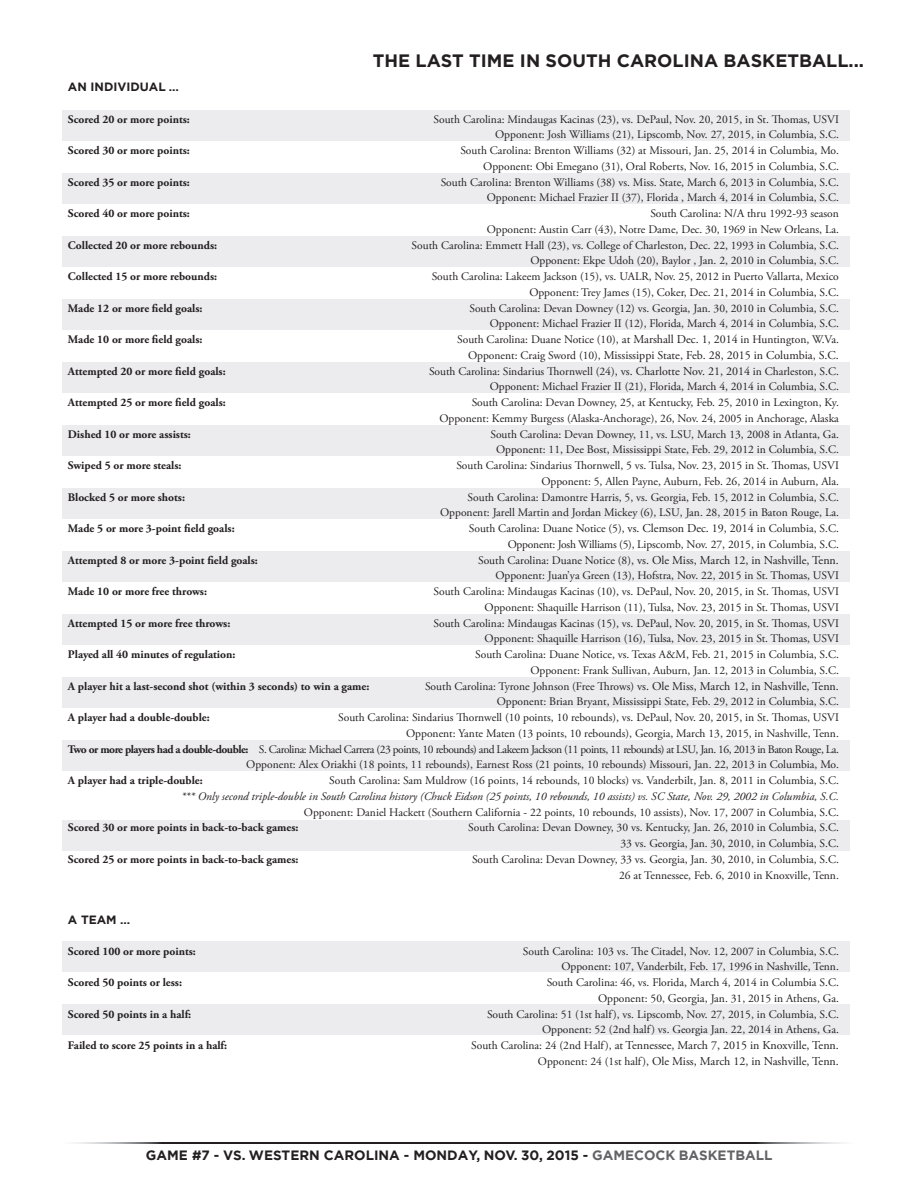
<style>
.page{position:relative;width:918px;height:1188px;background:#fff}
.page>*{position:absolute;margin:0;border:0;box-sizing:border-box;transform-origin:0 0}
.t1{font:700 18px "Gotham";color:#231f20}
.t2{font:700 13.5px "Gotham";color:#231f20}
.t3{font:12px/15.8px "Adobe Garamond Pro";color:#231f20;text-align:right}
.t4{font:700 12px "Gotham";color:#231f20}
.t5{font:11.55px/15.8px "Adobe Garamond Pro";color:#231f20;text-align:right}
.t6{font:700 11.55px "Adobe Garamond Pro";color:#231f20}
.t7{font:italic 11.55px "Adobe Garamond Pro";color:#231f20}
.s1{font-size:12px}
.s2{font-size:11.55px}
.s3{font-weight:700}
.s4{color:#636366}
</style>
<div class="page">
<img style="left:74px;top:1142px;width:769px;height:2px">
<div style="left:62px;top:111px;width:788px;height:30px;background:#ececee"></div>
<div style="left:62px;top:174px;width:788px;height:30px;background:#ececee"></div>
<div style="left:62px;top:237px;width:788px;height:30px;background:#ececee"></div>
<div style="left:62px;top:300px;width:788px;height:30px;background:#ececee"></div>
<div style="left:62px;top:363px;width:788px;height:30px;background:#ececee"></div>
<div style="left:62px;top:426px;width:788px;height:30px;background:#ececee"></div>
<div style="left:62px;top:489px;width:788px;height:30px;background:#ececee"></div>
<div style="left:62px;top:552px;width:788px;height:30px;background:#ececee"></div>
<div style="left:62px;top:615px;width:788px;height:30px;background:#ececee"></div>
<div style="left:62px;top:678px;width:788px;height:30px;background:#ececee"></div>
<div style="left:62px;top:741px;width:788px;height:30px;background:#ececee"></div>
<div style="left:62px;top:820px;width:788px;height:30px;background:#ececee"></div>
<div style="left:62px;top:942px;width:788px;height:30px;background:#ececee"></div>
<div style="left:62px;top:1005px;width:788px;height:30px;background:#ececee"></div>
<h1 class="t1" style="left:373px;top:50px;width:493px">THE LAST TIME IN SOUTH CAROLINA BASKETBALL...</h1>
<p class="t4" style="left:68px;top:79px;width:113px">AN INDIVIDUAL …</p>
<p class="t6" style="left:68px;top:112px;width:123px">Scored 20 or more points:</p>
<p class="t5" style="left:434px;top:111px;width:407px">South Carolina: Mindaugas Kacinas (23), vs. DePaul, Nov. 20, 2015, in St. Thomas, USVI<br>Opponent: Josh Williams (21), Lipscomb, Nov. 27, 2015, in Columbia, S.C.</p>
<p class="t6" style="left:68px;top:144px;width:123px">Scored 30 or more points:</p>
<p class="t5" style="left:460px;top:143px;width:380px">South Carolina: Brenton Williams (32) at Missouri, Jan. 25, 2014 in Columbia, Mo.<br>Opponent: Obi Emegano (31), Oral Roberts, Nov. 16, 2015 in Columbia, S.C.</p>
<p class="t6" style="left:68px;top:175px;width:123px">Scored 35 or more points:</p>
<p class="t5" style="left:441px;top:174px;width:400px">South Carolina: Brenton Williams (38) vs. Miss. State, March 6, 2013 in Columbia, S.C.<br>Opponent: Michael Frazier II (37), Florida , March 4, 2014 in Columbia, S.C.</p>
<p class="t6" style="left:68px;top:207px;width:123px">Scored 40 or more points:</p>
<p class="t5" style="left:487px;top:206px;width:354px">South Carolina: N/A thru 1992-93 season<br>Opponent: Austin Carr (43), Notre Dame, Dec. 30, 1969 in New Orleans, La.</p>
<p class="t6" style="left:68px;top:238px;width:151px">Collected 20 or more rebounds:</p>
<p class="t5" style="left:412px;top:237px;width:429px">South Carolina: Emmett Hall (23), vs. College of Charleston, Dec. 22, 1993 in Columbia, S.C.<br>Opponent: Ekpe Udoh (20), Baylor , Jan. 2, 2010 in Columbia, S.C.</p>
<p class="t6" style="left:68px;top:270px;width:151px">Collected 15 or more rebounds:</p>
<p class="t5" style="left:432px;top:269px;width:409px">South Carolina: Lakeem Jackson (15), vs. UALR, Nov. 25, 2012 in Puerto Vallarta, Mexico<br>Opponent: Trey James (15), Coker, Dec. 21, 2014 in Columbia, S.C.</p>
<p class="t6" style="left:68px;top:301px;width:136px">Made 12 or more field goals:</p>
<p class="t5" style="left:470px;top:300px;width:371px">South Carolina: Devan Downey (12) vs. Georgia, Jan. 30, 2010 in Columbia, S.C.<br>Opponent: Michael Frazier II (12), Florida, March 4, 2014 in Columbia, S.C.</p>
<p class="t6" style="left:68px;top:333px;width:136px">Made 10 or more field goals:</p>
<p class="t5" style="left:457px;top:332px;width:383px">South Carolina: Duane Notice (10)<span class="s1">, at Marshall Dec. 1, 2014</span> in Huntington, W.Va.</p>
<p class="t3" style="left:468px;top:348px;width:372px"><span class="s2">Opponent: Craig Sword (10),</span> Mississippi State, Feb. 28, 2015 in Columbia, S.C.</p>
<p class="t6" style="left:68px;top:364px;width:159px">Attempted 20 or more field goals:</p>
<p class="t5" style="left:429px;top:363px;width:411px">South Carolina: Sindarius Thornwell (24)<span class="s1">, vs. Charlotte Nov. 21, 2014</span> in Charleston, S.C.<br>Opponent: Michael Frazier II (21), Florida, March 4, 2014 in Columbia, S.C.</p>
<p class="t6" style="left:68px;top:396px;width:159px">Attempted 25 or more field goals:</p>
<p class="t5" style="left:439px;top:395px;width:401px">South Carolina: Devan Downey, 25, at Kentucky, Feb. 25, 2010 in Lexington, Ky.<br>Opponent: Kemmy Burgess (Alaska-Anchorage), 26, Nov. 24, 2005 in Anchorage, Alaska</p>
<p class="t6" style="left:68px;top:427px;width:125px">Dished 10 or more assists:</p>
<p class="t5" style="left:490px;top:426px;width:350px;text-align:center">South Carolina: Devan Downey, 11, vs. LSU, March 13, 2008 in Atlanta, Ga.<br>Opponent: 11, Dee Bost, Mississippi State, Feb. 29, 2012 in Columbia, S.C.</p>
<p class="t6" style="left:68px;top:459px;width:115px">Swiped 5 or more steals:</p>
<p class="t5" style="left:456px;top:458px;width:384px">South Carolina: Sindarius Thornwell, 5 vs. Tulsa, Nov. 23, 2015 in St. Thomas, USVI<br>Opponent: 5, Allen Payne, Auburn, Feb. 26, 2014 in Auburn, Ala.</p>
<p class="t6" style="left:68px;top:490px;width:119px">Blocked 5 or more shots:</p>
<p class="t5" style="left:440px;top:489px;width:400px">South Carolina: Damontre Harris, 5, vs. Georgia, Feb. 15, 2012 in Columbia, S.C.<br>Opponent: Jarell Martin and Jordan Mickey (6), LSU, Jan. 28, 2015 in Baton Rouge, La.</p>
<p class="t6" style="left:68px;top:522px;width:168px">Made 5 or more 3-point field goals:</p>
<p class="t5" style="left:469px;top:521px;width:372px">South Carolina: Duane Notice (5), <span class="s1">vs. Clemson Dec. 19, 2014</span> in Columbia, S.C.<br>Opponent: Josh Williams (5), Lipscomb, Nov. 27, 2015, in Columbia, S.C.</p>
<p class="t6" style="left:68px;top:553px;width:192px">Attempted 8 or more 3-point field goals:</p>
<p class="t3" style="left:478px;top:552px;width:362px"><span class="s2">South Carolina: Duane Notice (8)</span>, vs. Ole Miss, March 12, in Nashville, Tenn.</p>
<p class="t5" style="left:495px;top:568px;width:345px">Opponent: Juan’ya Green (13), Hofstra, Nov. 22, 2015 in St. Thomas, USVI</p>
<p class="t6" style="left:68px;top:585px;width:141px">Made 10 or more free throws:</p>
<p class="t5" style="left:434px;top:584px;width:407px">South Carolina: Mindaugas Kacinas (10), vs. DePaul, Nov. 20, 2015, in St. Thomas, USVI<br>Opponent: Shaquille Harrison (11), Tulsa, Nov. 23, 2015 in St. Thomas, USVI</p>
<p class="t6" style="left:68px;top:616px;width:164px">Attempted 15 or more free throws:</p>
<p class="t5" style="left:434px;top:615px;width:407px">South Carolina: Mindaugas Kacinas (15), vs. DePaul, Nov. 20, 2015, in St. Thomas, USVI<br>Opponent: Shaquille Harrison (16), Tulsa, Nov. 23, 2015 in St. Thomas, USVI</p>
<p class="t6" style="left:68px;top:648px;width:169px">Played all 40 minutes of regulation:</p>
<p class="t5" style="left:475px;top:647px;width:365px">South Carolina: Duane Notice, vs. Texas A&amp;M, Feb. 21, 2015 in Columbia, S.C.<br>Opponent: Frank Sullivan, Auburn, Jan. 12, 2013 in Columbia, S.C.</p>
<p class="t6" style="left:68px;top:679px;width:303px">A player hit a last-second shot (within 3 seconds) to win a game:</p>
<p class="t5" style="left:425px;top:678px;width:415px">South Carolina: Tyrone Johnson (Free Throws) <span class="s1">vs. Ole Miss, March 12, in Nashville, Tenn.<br></span>Opponent: Brian Bryant, Mississippi State, Feb. 29, 2012 in Columbia, S.C.</p>
<p class="t6" style="left:68px;top:711px;width:143px">A player had a double-double:</p>
<p class="t5" style="left:68px;top:710px;width:773px">South Carolina: Sindarius Thornwell (10 points, 10 rebounds), vs. DePaul, Nov. 20, 2015, in St. Thomas, USVI<br>Opponent: Yante Maten (13 points, 10 rebounds), Georgia, March 13, 2015, in Nashville, Tenn.<br><span class="s3">Two or more players had a double-double:</span> S. Carolina: Michael Carrera (23 points, 10 rebounds) and Lakeem Jackson (11 points, 11 rebounds) at LSU, Jan. 16, 2013 in Baton Rouge, La.<br>Opponent: Alex Oriakhi (18 points, 11 rebounds), Earnest Ross (21 points, 10 rebounds) Missouri, Jan. 22, 2013 in Columbia, Mo.</p>
<p class="t6" style="left:68px;top:774px;width:136px">A player had a triple-double:</p>
<p class="t5" style="left:329px;top:773px;width:511px">South Carolina: Sam Muldrow (16 points, 14 rebounds, 10 blocks) vs. Vanderbilt, Jan. 8, 2011 in Columbia, S.C.</p>
<p class="t7" style="left:181px;top:789px;width:659px">*** Only second triple-double in South Carolina history (Chuck Eidson (25 points, 10 rebounds, 10 assists) vs. SC State, Nov. 29, 2002 in Columbia, S.C.</p>
<p class="t5" style="left:304px;top:804px;width:537px">Opponent: Daniel Hackett (Southern California - 22 points, 10 rebounds, 10 assists), Nov. 17, 2007 in Columbia, S.C.</p>
<p class="t6" style="left:68px;top:821px;width:232px">Scored 30 or more points in back-to-back games:</p>
<p class="t5" style="left:468px;top:820px;width:372px">South Carolina: Devan Downey, 30 vs. Kentucky, Jan. 26, 2010 in Columbia, S.C.<br>33 vs. Georgia, Jan. 30, 2010, in Columbia, S.C.</p>
<p class="t6" style="left:68px;top:852px;width:232px">Scored 25 or more points in back-to-back games:</p>
<p class="t5" style="left:472px;top:852px;width:368px">South Carolina: Devan Downey, 33 vs. Georgia, Jan. 30, 2010, in Columbia, S.C.<br>26 at Tennessee, Feb. 6, 2010 in Knoxville, Tenn.</p>
<p class="t4" style="left:68px;top:912px;width:64px">A TEAM …</p>
<p class="t6" style="left:68px;top:944px;width:129px">Scored 100 or more points:</p>
<p class="t5" style="left:523px;top:943px;width:318px">South Carolina: 103 vs. The Citadel, Nov. 12, 2007 in Columbia, S.C.<br>Opponent: 107, Vanderbilt, Feb. 17, 1996 in Nashville, Tenn.</p>
<p class="t6" style="left:68px;top:976px;width:116px">Scored 50 points or less:</p>
<p class="t5" style="left:547px;top:975px;width:294px">South Carolina: 46, vs. Florida, March 4, 2014 in Columbia S.C.<br>Opponent: 50, <span class="s1">Georgia,</span> Jan. 31, 2015 in Athens, Ga.</p>
<p class="t6" style="left:68px;top:1007px;width:125px">Scored 50 points in a half:</p>
<p class="t5" style="left:487px;top:1006px;width:353px">South Carolina: 51 (1st half), vs. Lipscomb, Nov. 27, 2015, in Columbia, S.C.<br>Opponent: 52 (2nd half) vs. Georgia Jan. 22, 2014 in Athens, Ga.</p>
<p class="t6" style="left:68px;top:1039px;width:161px">Failed to score 25 points in a half:</p>
<p class="t3" style="left:471px;top:1038px;width:369px"><span class="s2">South Carolina: 24 (2nd Half),</span> at Tennessee, March 7, 2015 in Knoxville, Tenn.<br><span class="s2">Opponent: 24 (1st half),</span> Ole Miss, March 12, in Nashville, Tenn.</p>
<p class="t2" style="left:146px;top:1147px;width:628px">GAME #7 - VS. WESTERN CAROLINA - MONDAY, NOV. 30, 2015 - <span class="s4">GAMECOCK BASKETBALL</span></p>
</div>
